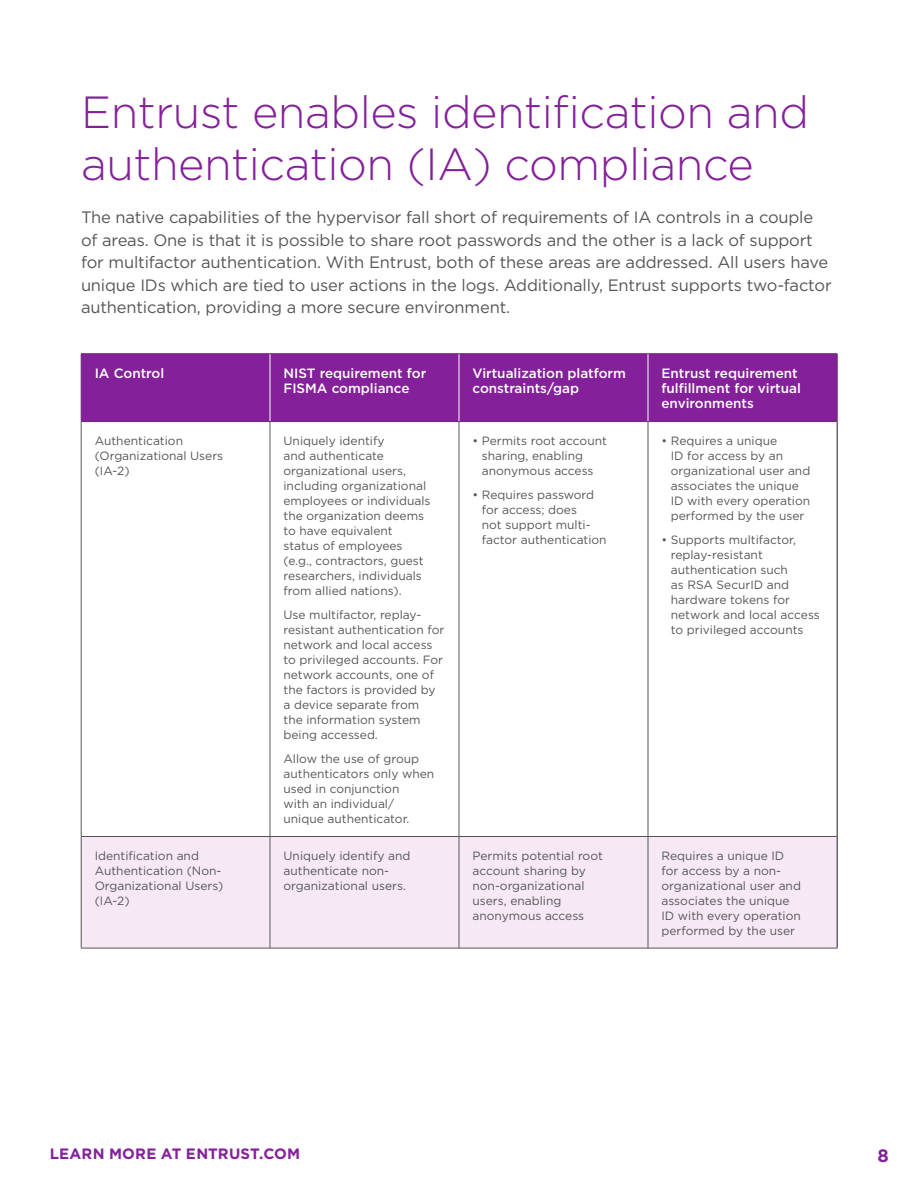
<style>
.page{position:relative;width:918px;height:1188px;background:#fff}
.page>*{position:absolute;margin:0;border:0;box-sizing:border-box;transform-origin:0 0}
.Body_Copy{font:300 45px/52.5px "Gotham";letter-spacing:-.01em;color:#85209b}
.Forridder{font:700 18px "Gotham";color:#85209b}
.Body_Copy-2{font:16.5px/22.5px "Gotham";letter-spacing:-.01em;color:#555659}
.Headline{font:700 15px "Gotham";letter-spacing:.015em;color:#85209b}
.subhead_new{font:500 13.5px/15px "Gotham";color:#fff}
.t1{font:12px/15px "Gotham";color:#555659}
</style>
<div class="page">
<div style="left:82px;top:354px;width:755px;height:67px;background:#85209b"></div>
<div style="left:82px;top:837px;width:755px;height:111px;background:#f6e9f5"></div>
<hr style="left:81px;top:422px;width:1px;height:414px;background:#555659">
<hr style="left:81px;top:837px;width:1px;height:111px;background:#555659">
<hr style="left:837px;top:422px;width:1px;height:414px;background:#231f20">
<hr style="left:837px;top:836px;width:1px;height:112px;background:#231f20">
<hr style="left:270px;top:354px;width:1px;height:67px;background:#fff">
<hr style="left:459px;top:354px;width:1px;height:67px;background:#fff">
<hr style="left:648px;top:354px;width:1px;height:67px;background:#fff">
<hr style="left:81px;top:353px;width:189px;height:1px;background:#6e2777">
<hr style="left:270px;top:353px;width:189px;height:1px;background:#6e2777">
<hr style="left:459px;top:353px;width:189px;height:1px;background:#6e2777">
<hr style="left:648px;top:353px;width:189px;height:1px;background:#6e2777">
<hr style="left:81px;top:354px;width:1px;height:67px;background:#6e2777">
<hr style="left:837px;top:354px;width:1px;height:67px;background:#6e2777">
<hr style="left:81px;top:421px;width:189px;height:1px;background:#6e2777">
<hr style="left:270px;top:421px;width:189px;height:1px;background:#6e2777">
<hr style="left:459px;top:421px;width:189px;height:1px;background:#6e2777">
<hr style="left:648px;top:421px;width:189px;height:1px;background:#6e2777">
<hr style="left:270px;top:422px;width:1px;height:414px;background:#555659">
<hr style="left:459px;top:422px;width:1px;height:414px;background:#555659">
<hr style="left:648px;top:422px;width:1px;height:414px;background:#555659">
<hr style="left:270px;top:837px;width:1px;height:111px;background:#555659">
<hr style="left:459px;top:837px;width:1px;height:111px;background:#555659">
<hr style="left:648px;top:837px;width:1px;height:111px;background:#555659">
<hr style="left:81px;top:836px;width:189px;height:1px;background:#555659">
<hr style="left:270px;top:836px;width:189px;height:1px;background:#555659">
<hr style="left:459px;top:836px;width:189px;height:1px;background:#555659">
<hr style="left:648px;top:836px;width:189px;height:1px;background:#555659">
<hr style="left:81px;top:948px;width:189px;height:1px;background:#555659">
<hr style="left:270px;top:948px;width:189px;height:1px;background:#555659">
<hr style="left:459px;top:948px;width:189px;height:1px;background:#555659">
<hr style="left:648px;top:948px;width:189px;height:1px;background:#555659">
<p class="Body_Copy" style="left:81px;top:84px;width:730px">Entrust enables identification and authentication (IA) compliance</p>
<p class="Body_Copy-2" style="left:81px;top:206px;width:752px">The native capabilities of the hypervisor fall short of requirements of IA controls in a couple of areas. One is that it is possible to share root passwords and the other is a lack of support for multifactor authentication. With Entrust, both of these areas are addressed. All users have unique IDs which are tied to user actions in the logs. Additionally, Entrust supports two-factor authentication, providing a more secure environment.</p>
<p class="subhead_new" style="left:95px;top:366px;width:71px">IA Control</p>
<p class="subhead_new" style="left:284px;top:366px;width:144px">NIST requirement for<br>FISMA compliance</p>
<p class="subhead_new" style="left:472px;top:366px;width:155px">Virtualization platform constraints/gap</p>
<p class="subhead_new" style="left:662px;top:366px;width:141px">Entrust requirement fulfillment for virtual environments</p>
<p class="t1" style="left:95px;top:433px;width:130px">Authentication (Organizational Users (IA-2)</p>
<p class="t1" style="left:284px;top:433px;width:149px">Uniquely identify<br>and authenticate organizational users, including organizational employees or individuals the organization deems to have equivalent status of employees (e.g., contractors, guest researchers, individuals from allied nations).</p>
<p class="t1" style="left:284px;top:607px;width:162px">Use multifactor, replay&shy;resistant authentication for network and local access to privileged accounts. For network accounts, one of the factors is provided by a device separate from<br>the information system being accessed.</p>
<p class="t1" style="left:284px;top:751px;width:152px">Allow the use of group authenticators only when used in conjunction<br>with an individual/ unique authenticator.</p>
<p class="t1" style="left:482px;top:433px;width:127px;text-indent:-9px">• Permits root account sharing, enabling anonymous access</p>
<p class="t1" style="left:482px;top:487px;width:126px;text-indent:-9px">• Requires password for access; does<br>not support multi&shy;factor authentication</p>
<p class="t1" style="left:671px;top:433px;width:141px;text-indent:-9px">• Requires a unique<br>ID for access by an organizational user and associates the unique<br>ID with every operation performed by the user</p>
<p class="t1" style="left:671px;top:532px;width:151px;text-indent:-9px">• Supports multifactor, replay-resistant authentication such<br>as RSA SecurID and hardware tokens for network and local access to privileged accounts</p>
<p class="t1" style="left:95px;top:848px;width:130px">Identification and<br>Authentication (Non-<br>Organizational Users) (IA-2)</p>
<p class="t1" style="left:284px;top:848px;width:128px">Uniquely identify and authenticate non&shy;organizational users.</p>
<p class="t1" style="left:472px;top:848px;width:132px">Permits potential root account sharing by non-organizational users, enabling anonymous access</p>
<p class="t1" style="left:662px;top:848px;width:141px">Requires a unique ID for access by a non&shy;organizational user and associates the unique<br>ID with every operation performed by the user</p>
<p class="Headline" style="left:50px;top:1144px;width:252px">LEARN MORE AT ENTRUST.COM</p>
<p class="Forridder" style="left:878px;top:1144px;width:13px">8</p>
</div>
